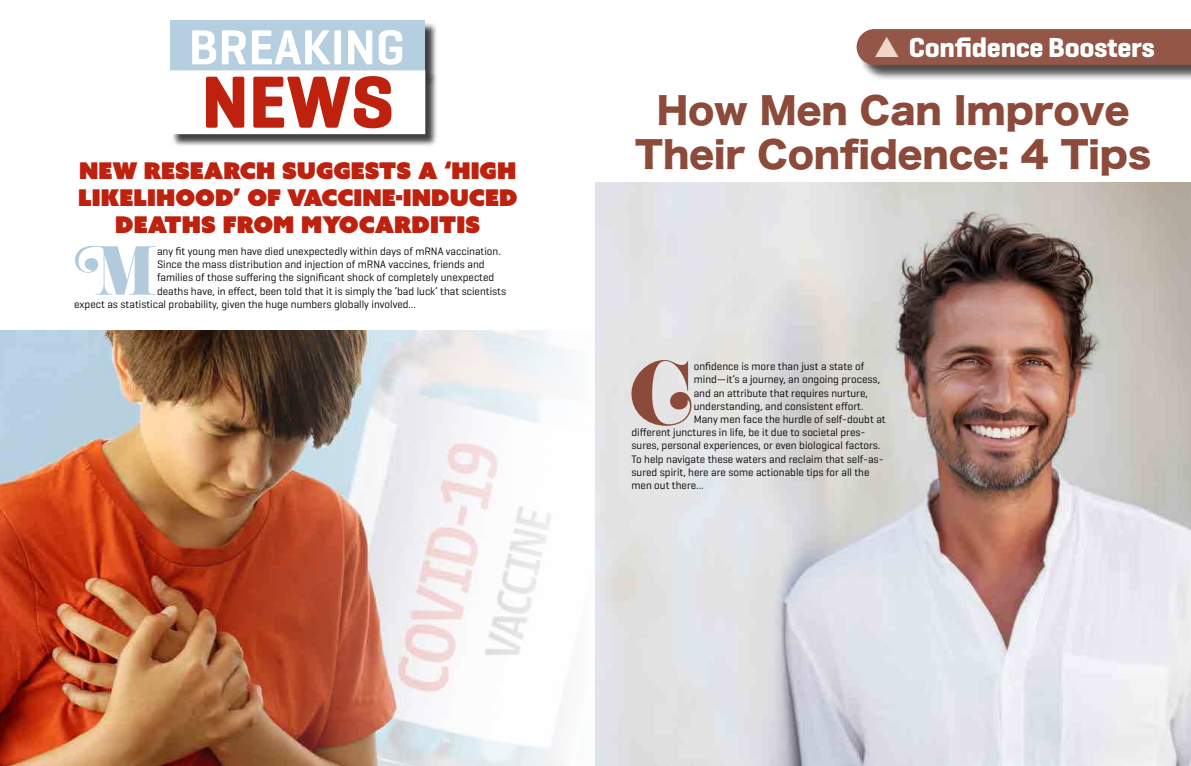
<style>
.page{position:relative;width:1191px;height:766px;background:#fff}
.page>*{position:absolute;margin:0;border:0;box-sizing:border-box;transform-origin:0 0}
.t1{font:77px "Eloquent JF Pro";color:#8c4a3a}
.t2{font:700 75px "Geogrotesque";color:#be210e}
.t3{font:60.5px "Eloquent JF Pro";color:#b1cbdc}
.t4{font:600 50px "Geogrotesque";color:#fff}
.t5{font:36px/43.2px "Hira Kaku Std W8";color:#8c4a3a;text-align:center}
.t6{font:700 28px "Geogrotesque";letter-spacing:-.01em;color:#fff}
.t7{font:23px/27px "Azo Sans Uber";color:#be210e;text-align:center}
.t8{font:11px "Geogrotesque";color:#000}
.t9{font:condensed 5px "Myriad Pro";color:#f94b0a}
</style>
<div class="page">
<img style="left:595px;top:183px;width:596px;height:582px">
<div style="left:859px;top:31px;width:332px;height:50px;background:#000;opacity:.75"></div>
<img style="left:0;top:330px;width:570px;height:435px">
<div style="left:172px;top:22px;width:266px;height:64px;background:#000;opacity:.75"></div>
<div style="left:171px;top:21px;width:254px;height:52px;background:#b5cfe0"></div>
<div style="left:172px;top:71px;width:266px;height:75px;background:#000;opacity:.75"></div>
<div style="left:171px;top:71px;width:254px;height:63px;background:#fff"></div>
<div style="left:170px;top:70px;width:255px;height:64px;border:1px solid #fff"></div>
<div style="left:856px;top:29px;width:335px;height:36px;background:#945647"></div>
<h3 class="t4" style="left:189px;top:16px;width:218px">BREAKING</h3>
<h2 class="t2" style="left:201px;top:55px;width:194px">NEWS</h2>
<h3 class="t7" style="left:78px;top:157px;width:441px">NEW RESEARCH SUGGESTS A ‘HIGH<br>LIKELIHOOD’ OF VACCINE-INDUCED<br>DEATHS FROM MYOCARDITIS</h3>
<h3 class="t3" style="left:74px;top:238px;width:84px">M</h3>
<p class="t8" style="left:157px;top:244px;width:345px">any fit young men have died unexpectedly within days of mRNA vaccination.</p>
<p class="t8" style="left:157px;top:257px;width:329px">Since the mass distribution and injection of mRNA vaccines, friends and</p>
<p class="t8" style="left:157px;top:271px;width:339px">families of those suffering the significant shock of completely unexpected</p>
<p class="t8" style="left:157px;top:284px;width:351px">deaths have, in effect, been told that it is simply the ‘bad luck’ that scientists</p>
<p class="t8" style="left:74px;top:297px;width:343px">expect as statistical probability, given the huge numbers globally involved...</p>
<p class="t9" style="left:15px;top:680px;width:32px;rotate:-90deg">Image: Adobe Stock</p>
<h3 class="t6" style="left:909px;top:30px;width:247px">Confidence Boosters</h3>
<h3 class="t5" style="left:635px;top:90px;width:517px">How Men Can Improve<br>Their Confidence: 4 Tips</h3>
<h1 class="t1" style="left:630px;top:351px;width:65px">C</h1>
<p class="t8" style="left:693px;top:359px;width:172px">onfidence is more than just a state of</p>
<p class="t8" style="left:693px;top:372px;width:188px">mind—it’s a journey, an ongoing process,</p>
<p class="t8" style="left:693px;top:386px;width:176px">and an attribute that requires nurture,</p>
<p class="t8" style="left:693px;top:399px;width:171px">understanding, and consistent effort.</p>
<p class="t8" style="left:693px;top:412px;width:193px">Many men face the hurdle of self-doubt at</p>
<p class="t8" style="left:631px;top:425px;width:236px">different junctures in life, be it due to societal pres-</p>
<p class="t8" style="left:631px;top:438px;width:250px">sures, personal experiences, or even biological factors.</p>
<p class="t8" style="left:631px;top:452px;width:254px">To help navigate these waters and reclaim that self-as-</p>
<p class="t8" style="left:631px;top:465px;width:239px">sured spirit, here are some actionable tips for all the</p>
<p class="t8" style="left:631px;top:478px;width:74px">men out there...</p>
</div>
